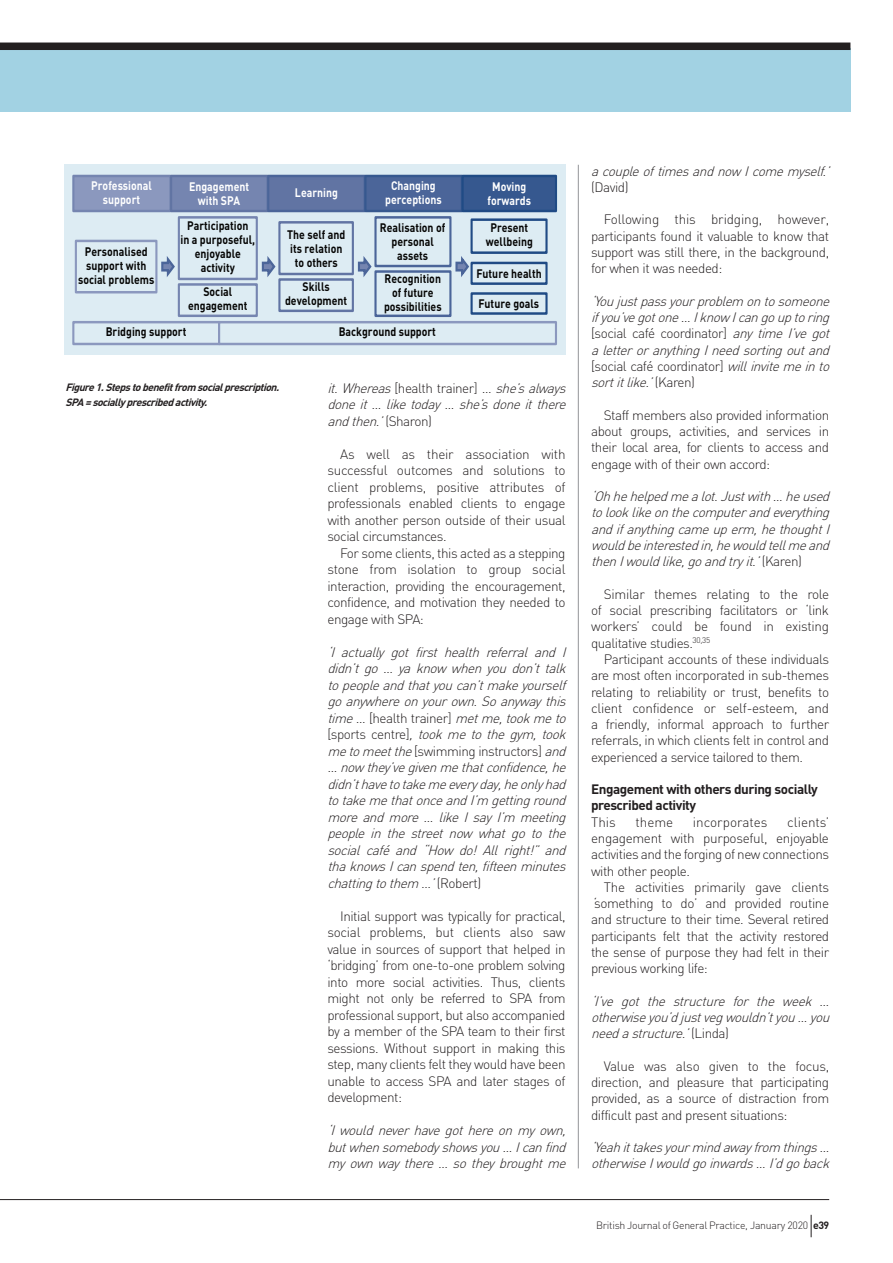
<style>
.page{position:relative;width:893px;height:1263px;background:#fff}
.page>*{position:absolute;margin:0;border:0;box-sizing:border-box;transform-origin:0 0}
.t1{font:300 13.5px/16.4px "DIN";letter-spacing:-.035em;color:#231f20;text-align:justify}
.t2{font:italic 300 13.5px/16.5px "DIN";color:#231f20;text-align:justify}
.t3{font:700 13.5px/16.4px "DIN";letter-spacing:-.035em;color:#231f20}
.t4{font:300 13.5px "DIN";color:#231f20}
.t5{font:700 12.3px/14px "DIN";color:#050504;text-align:center;scale:.86 1}
.t6{font:700 12.3px/14px "DIN";color:#fff;text-align:center;scale:.86 1}
.t7{font:italic 700 10.5px/15px "DIN";color:#231f20}
.t8{font:300 10.5px "DIN";letter-spacing:-.025em;color:#231f20}
.s1{font-style:normal}
.s2{font-style:italic}
.s3{font-weight:700}
</style>
<div class="page">
<div style="left:0;top:48px;width:850px;height:64px;background:#a2d2e3"></div>
<div style="left:0;top:43px;width:850px;height:7px;background:#231f20"></div>
<hr style="left:578px;top:165px;width:1px;height:1003px;background:#939598">
<div style="left:64px;top:165px;width:502px;height:190px;background:#ddecf3"></div>
<div style="left:73px;top:176px;width:97px;height:35px;background:#8b98be"></div>
<div style="left:72px;top:175px;width:100px;height:37px;border:2px solid #7585b0"></div>
<div style="left:171px;top:176px;width:97px;height:35px;background:#7585b0"></div>
<div style="left:170px;top:175px;width:99px;height:37px;border:2px solid #6174a3"></div>
<div style="left:268px;top:176px;width:97px;height:35px;background:#6174a3"></div>
<div style="left:267px;top:175px;width:99px;height:37px;border:2px solid #4b6599"></div>
<div style="left:365px;top:176px;width:97px;height:35px;background:#4b6599"></div>
<div style="left:364px;top:175px;width:99px;height:37px;border:2px solid #36588f"></div>
<div style="left:463px;top:176px;width:93px;height:35px;background:#36588f"></div>
<div style="left:461px;top:175px;width:96px;height:37px;border:2px solid #204b85"></div>
<div style="left:72px;top:321px;width:148px;height:24px;border:2px solid #8b98be"></div>
<div style="left:218px;top:321px;width:339px;height:24px;border:2px solid #8b98be"></div>
<svg style="left:161px;top:256px;width:14px;height:21px"></svg>
<svg style="left:261px;top:256px;width:15px;height:21px"></svg>
<svg style="left:357px;top:256px;width:15px;height:21px"></svg>
<svg style="left:455px;top:256px;width:14px;height:21px"></svg>
<div style="left:75px;top:240px;width:83px;height:53px;border:2px solid #8b98be"></div>
<div style="left:374px;top:216px;width:78px;height:51px;border:2px solid #4b6599"></div>
<div style="left:374px;top:270px;width:78px;height:47px;border:2px solid #4b6599"></div>
<div style="left:470px;top:218px;width:78px;height:36px;border:2px solid #204b85"></div>
<div style="left:470px;top:262px;width:78px;height:23px;border:2px solid #204b85"></div>
<div style="left:470px;top:292px;width:78px;height:23px;border:2px solid #204b85"></div>
<div style="left:178px;top:216px;width:80px;height:64px;border:2px solid #7585b0"></div>
<div style="left:178px;top:283px;width:80px;height:34px;border:2px solid #7585b0"></div>
<div style="left:278px;top:221px;width:76px;height:54px;border:2px solid #6174a3"></div>
<div style="left:278px;top:278px;width:76px;height:34px;border:2px solid #6174a3"></div>
<hr style="left:0;top:1199px;width:829px;height:1px;background:#231f20">
<svg style="left:811px;top:1215px;width:1px;height:22px"></svg>
<p class="t6" style="left:91px;top:178px;width:72px">Professional support</p>
<p class="t5" style="left:78px;top:244px;width:90px">Personalised support with social problems</p>
<p class="t6" style="left:189px;top:179px;width:71px">Engagement with SPA</p>
<p class="t5" style="left:181px;top:218px;width:88px">Participation<br>in a purposeful, enjoyable activity</p>
<p class="t5" style="left:188px;top:284px;width:71px">Social engagement</p>
<p class="t6" style="left:295px;top:185px;width:51px">Learning</p>
<p class="t5" style="left:287px;top:227px;width:69px">The self and its relation to others</p>
<p class="t5" style="left:285px;top:279px;width:74px">Skills development</p>
<p class="t6" style="left:385px;top:178px;width:67px">Changing perceptions</p>
<p class="t5" style="left:380px;top:220px;width:78px">Realisation of personal assets</p>
<p class="t5" style="left:384px;top:271px;width:69px">Recognition of future possibilities</p>
<p class="t5" style="left:106px;top:324px;width:95px">Bridging support</p>
<p class="t5" style="left:339px;top:324px;width:115px">Background support</p>
<p class="t6" style="left:487px;top:179px;width:52px">Moving forwards</p>
<p class="t5" style="left:486px;top:220px;width:56px">Present wellbeing</p>
<p class="t5" style="left:476px;top:266px;width:77px">Future health</p>
<p class="t5" style="left:478px;top:296px;width:72px">Future goals</p>
<p class="t7" style="left:65px;top:380px;width:219px">Figure1.Stepstobenefitfrom socialprescription.<br>SPA = socially prescribedactivity.</p>
<p class="t2" style="left:327px;top:380px;width:244px">it.Whereas<span class="s1">[ h e a l t h t ra i n e r]</span> … she’salways doneit… liketoday… she’sdoneitthere andthen.’<span class="s1">(S h a ro n )</span></p>
<p class="t1" style="left:327px;top:446px;width:240px;text-indent:13px">As well as their association with successful outcomes and solutions to client problems, positive attributes of professionals enabled clients to engage with another person outside of their usual social circumstances.</p>
<p class="t1" style="left:327px;top:545px;width:240px;text-indent:13px">For some clients, this acted as a stepping stone from isolation to group social interaction, providing the encouragement, confidence, and motivation they needed to engage with SPA:</p>
<p class="t2" style="left:327px;top:644px;width:244px">‘I actually got first health referral and I didn’t go … ya know when you don’t talk topeopleandthatyoucan’tmakeyourself goanywhereonyourown.Soanywaythis time… <span class="s1">[health trainer]</span> metme,tookmeto <span class="s1">[ s p o rt s c e n t re ]</span> ,tookmetothegym,took metomeetthe<span class="s1">[swimming instructors]</span> and … now they’vegivenmethatconfidence,he didn’thavetotakemeeveryday,heonlyhad totakemethatonceandI’m gettinground more and more … like I say I’m meeting people in the street now what go to the social café and “How do! All right!” and thaknowsIcanspendten,fifteenminutes chattingtothem …’<span class="s1">( R o b e rt )</span></p>
<p class="t1" style="left:327px;top:908px;width:240px;text-indent:13px">Initial support was typically for practical, social problems, but clients also saw value in sources of support that helped in ‘bridging’ from one-to-one problem solving into more social activities. Thus, clients might not only be referred to SPA from professional support, but also accompanied by a member of the SPA team to their first sessions. Without support in making this step, many clients felt they would have been unable to access SPA and later stages of development:</p>
<p class="t2" style="left:327px;top:1122px;width:244px">‘Iwouldneverhavegothereonmyown, butwhensomebodyshowsyou… Icanfind myownwaythere… sotheybroughtme</p>
<p class="t2" style="left:591px;top:162px;width:244px">acoupleoftimesandnow Icomemyself.’</p>
<p class="t1" style="left:591px;top:179px;width:39px">(David)</p>
<p class="t1" style="left:591px;top:211px;width:240px;text-indent:13px">Following this bridging, however, participants found it valuable to know that support was still there, in the background, for when it was needed:</p>
<p class="t2" style="left:591px;top:293px;width:244px">‘Youjustpassyourproblem ontosomeone ifyou’vegotone… Iknow Icangouptoring <span class="s1">[social café coordinator]</span> any time I’ve got aletteroranythingIneedsortingoutand <span class="s1">[social café coordinator]</span> willinvitemeinto sortitlike.’<span class="s1">( K a re n )</span></p>
<p class="t1" style="left:591px;top:407px;width:240px;text-indent:13px">Staff members also provided information about groups, activities, and services in their local area, for clients to access and engage with of their own accord:</p>
<p class="t2" style="left:591px;top:488px;width:244px">‘Ohhehelpedmealot.Justwith… heused tolooklikeonthecomputerandeverything andifanythingcameuperm,hethoughtI wouldbeinterestedin,hewouldtellmeand thenIwouldlike,goandtryit.’<span class="s1">( K a re n )</span></p>
<p class="t1" style="left:591px;top:586px;width:240px;text-indent:13px">Similar themes relating to the role of social prescribing facilitators or ‘link workers’ could be found in existing qualitative studies.<sup>30,35</sup></p>
<p class="t1" style="left:591px;top:651px;width:240px;text-indent:13px">Participant accounts of these individuals are most often incorporated in sub-themes relating to reliability or trust, benefits to client confidence or self-esteem, and a friendly, informal approach to further referrals, in which clients felt in control and experienced a service tailored to them.</p>
<p class="t3" style="left:591px;top:780px;width:228px">Engagement with others during socially prescribed activity</p>
<p class="t1" style="left:591px;top:813px;width:26px">This</p>
<p class="t1" style="left:635px;top:813px;width:39px">theme</p>
<p class="t4" style="left:693px;top:813px;width:76px">incorporates</p>
<p class="t1" style="left:591px;top:813px;width:240px;text-indent:196px">clients’ engagement with purposeful, enjoyable activities and the forging of new connections with other people.</p>
<p class="t1" style="left:591px;top:879px;width:240px;text-indent:13px">The activities primarily gave clients <span class="s2">‘</span>something to do’ and provided routine and structure to their time. Several retired participants felt that the activity restored the sense of purpose they had felt in their previous working life:</p>
<p class="t2" style="left:591px;top:992px;width:244px;text-align:left">‘I’ve got the structure for the week <span class="s1">… </span>otherwiseyou’djustvegwouldn’tyou… you needastructure.’<span class="s1">( L i n d a )</span></p>
<p class="t1" style="left:591px;top:1058px;width:240px;text-indent:13px">Value was also given to the focus, direction, and pleasure that participating provided, as a source of distraction from difficult past and present situations:</p>
<p class="t2" style="left:591px;top:1139px;width:244px">‘Yeahittakesyourmindawayfrom things… otherwiseIwouldgoinwards… I’dgoback</p>
<p class="t8" style="left:596px;top:1219px;width:235px">British Journal of General Practice, January 2020 <span class="s3">e39</span></p>
</div>
